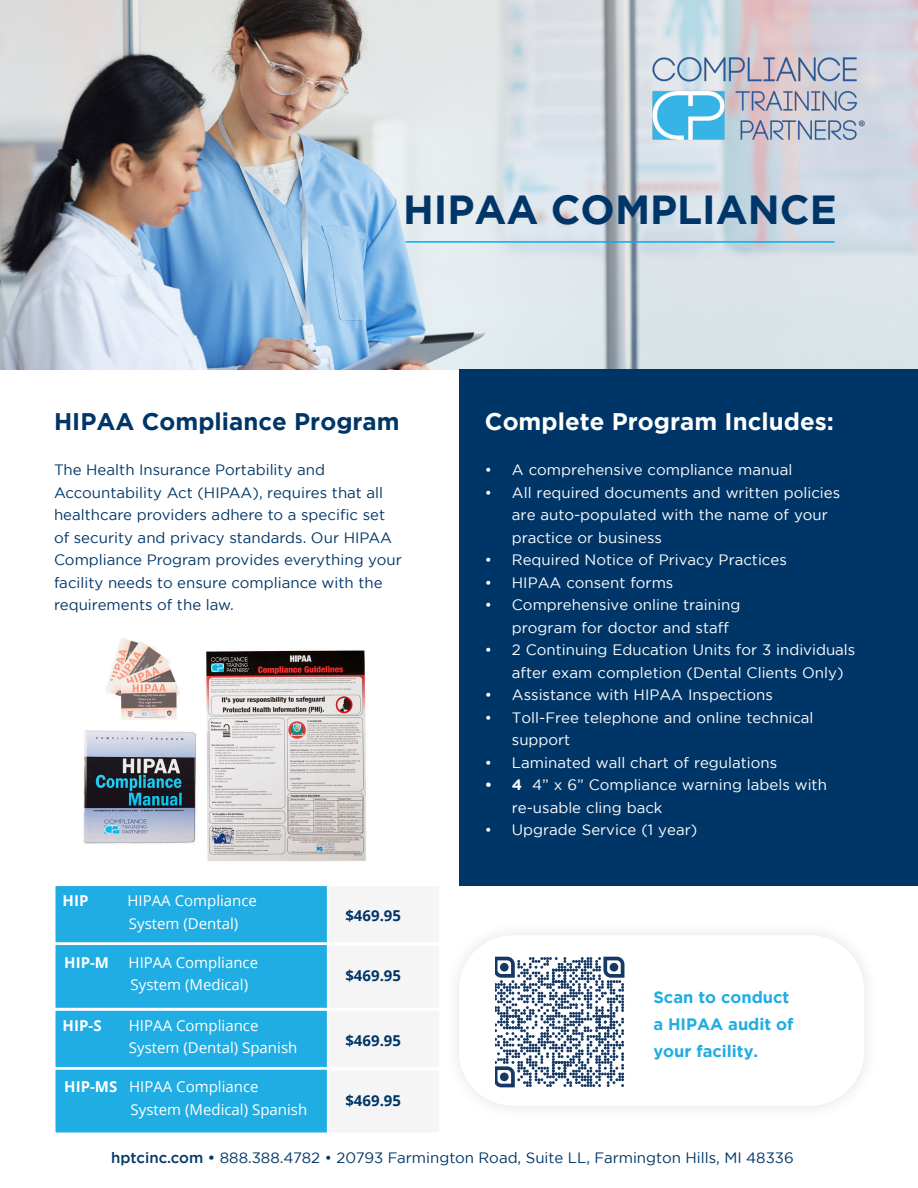
<style>
.page{position:relative;width:918px;height:1188px;background:#fff}
.page>*{position:absolute;margin:0;border:0;box-sizing:border-box;transform-origin:0 0}
.t1{font:700 40.5px "Gotham";color:#003667}
.t2{font:700 24px "Gotham";color:#fff}
.t3{font:700 24px "Gotham";color:#003667}
.t4{font:700 16.5px/27px "Gotham";color:#1fade4}
.t5{font:15px/22.5px "Gotham";color:#fff}
.t6{font:15px/22.5px "Gotham";color:#003667}
.t7{font:15px "Open Sans";color:#fff}
.t8{font:700 15px "Open Sans";color:#003667}
.t9{font:700 15px "Open Sans";color:#fff}
.s1{font-weight:700}
.s2{font-weight:500}
</style>
<div class="page">
<img style="left:0;top:0;width:918px;height:369px">
<div style="left:459px;top:369px;width:459px;height:517px;background:#003667"></div>
<img style="left:642px;top:45px;width:234px;height:107px">
<hr style="left:406px;top:241px;width:429px;height:2px;background:#00aeef">
<img style="left:83px;top:638px;width:283px;height:224px">
<div style="left:54px;top:885px;width:278px;height:59px;background:#1fade4;border:2px solid #fff"></div>
<div style="left:327px;top:885px;width:114px;height:59px;background:#f5f5f6"></div>
<div style="left:54px;top:944px;width:277px;height:65px;background:#1fade4;border:2px solid #fff"></div>
<div style="left:327px;top:944px;width:114px;height:65px;background:#f5f5f6"></div>
<div style="left:54px;top:1009px;width:278px;height:59px;background:#1fade4;border:2px solid #fff"></div>
<div style="left:327px;top:1009px;width:114px;height:59px;background:#f5f5f6"></div>
<div style="left:54px;top:1068px;width:277px;height:66px;background:#1fade4;border:2px solid #fff"></div>
<div style="left:327px;top:1069px;width:114px;height:65px;background:#f5f5f6"></div>
<svg style="left:496px;top:957px;width:128px;height:130px"></svg>
<p class="t1" style="left:403px;top:186px;width:435px">HIPAA COMPLIANCE</p>
<p class="t3" style="left:54px;top:408px;width:347px">HIPAA Compliance Program</p>
<p class="t6" style="left:54px;top:458px;width:349px">The Health Insurance Portability and Accountability Act (HIPAA), requires that all healthcare providers adhere to a specific set of security and privacy standards. Our HIPAA Compliance Program provides everything your facility needs to ensure compliance with the requirements of the law.</p>
<p class="t9" style="left:63px;top:890px;width:27px">HIP</p>
<p class="t7" style="left:128px;top:891px;width:131px">HIPAA Compliance</p>
<p class="t7" style="left:129px;top:913px;width:111px">System (Dental)</p>
<p class="t9" style="left:64px;top:952px;width:46px">HIP-M</p>
<p class="t7" style="left:129px;top:952px;width:131px">HIPAA Compliance</p>
<p class="t7" style="left:131px;top:975px;width:119px">System (Medical)</p>
<p class="t9" style="left:63px;top:1015px;width:40px">HIP-S</p>
<p class="t7" style="left:129px;top:1015px;width:131px">HIPAA Compliance</p>
<p class="t7" style="left:129px;top:1038px;width:170px">System (Dental) Spanish</p>
<p class="t7" style="left:64px;top:1077px;width:196px"><span class="s1">HIP-MS</span> HIPAA Compliance</p>
<p class="t7" style="left:131px;top:1099px;width:178px">System (Medical) Spanish</p>
<p class="t8" style="left:345px;top:905px;width:57px">$469.95</p>
<p class="t8" style="left:345px;top:965px;width:57px">$469.95</p>
<p class="t8" style="left:345px;top:1030px;width:57px">$469.95</p>
<p class="t8" style="left:345px;top:1090px;width:57px">$469.95</p>
<p class="t2" style="left:485px;top:408px;width:351px">Complete Program Includes:</p>
<p class="t5" style="left:485px;top:458px;width:309px">• A comprehensive compliance manual</p>
<p class="t5" style="left:512px;top:481px;width:330px;text-indent:-27px">• All required documents and written policies are auto-populated with the name of your practice or business</p>
<p class="t5" style="left:485px;top:548px;width:303px">• Required Notice of Privacy Practices</p>
<p class="t5" style="left:485px;top:571px;width:190px">• HIPAA consent forms</p>
<p class="t5" style="left:512px;top:593px;width:230px;text-indent:-27px">• Comprehensive online training program for doctor and staff</p>
<p class="t5" style="left:512px;top:638px;width:345px;text-indent:-27px">• 2 Continuing Education Units for 3 individuals after exam completion (Dental Clients Only)</p>
<p class="t5" style="left:485px;top:683px;width:290px">• Assistance with HIPAA Inspections</p>
<p class="t5" style="left:512px;top:706px;width:303px;text-indent:-27px">• Toll-Free telephone and online technical support</p>
<p class="t5" style="left:485px;top:751px;width:294px">• Laminated wall chart of regulations</p>
<p class="t5" style="left:512px;top:773px;width:317px;text-indent:-27px"><span class="s1">• 4</span> 4” x 6” Compliance warning labels with re-usable cling back</p>
<p class="t5" style="left:485px;top:818px;width:214px">• Upgrade Service (1 year)</p>
<p class="t4" style="left:653px;top:984px;width:142px">Scan to conduct a HIPAA audit of your facility.</p>
<p class="t6" style="left:111px;top:1146px;width:684px"><span class="s2">hptcinc.com •</span> 888.388.4782 • 20793 Farmington Road, Suite LL, Farmington Hills, MI 48336</p>
</div>
